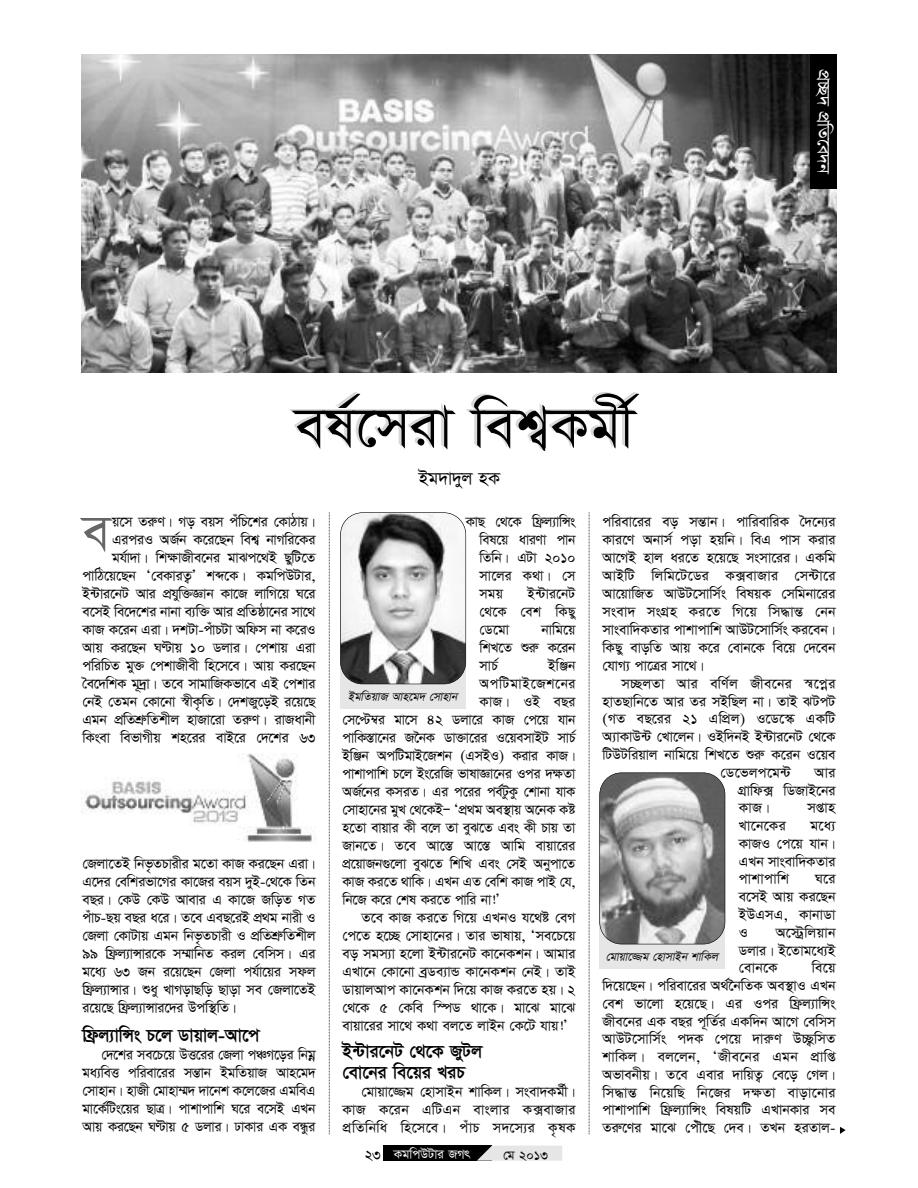
<style>
.page{position:relative;width:918px;height:1188px;background:#fff}
.page>*{position:absolute;margin:0;border:0;box-sizing:border-box;transform-origin:0 0}
.t1{font:67.5px "Sutonny MJ";color:#000}
.t2{font:700 21px/21px "Sutonny MJ";color:#000}
.t3{font:21px "Sutonny MJ";color:#fff}
.t4{font:21px "Sutonny MJ";color:#000}
.t5{font:16.5px/18px "Sutonny MJ";letter-spacing:-.01em;color:#000;text-align:justify}
.t6{font:16.5px/18px "Sutonny MJ";letter-spacing:.01em;color:#000}
.t7{font:16.5px "Sutonny MJ";letter-spacing:.02em;color:#000}
.t8{font:16.5px "Sutonny MJ";letter-spacing:.04em;color:#000}
.t9{font:15px "Sutonny MJ";color:#fff}
.t10{font:15px "Sutonny MJ";color:#000}
.t11{font:italic 13.5px "Sutonny MJ";color:#000}
.s1{font-size:16.5px;color:#000}
</style>
<div class="page">
<svg style="left:80px;top:518px;width:33px;height:34px"></svg>
<svg style="left:589px;top:512px;width:1px;height:623px"></svg>
<svg style="left:329px;top:512px;width:1px;height:623px"></svg>
<svg style="left:840px;top:1127px;width:6px;height:7px"></svg>
<div style="left:384px;top:1146px;width:108px;height:15px;background:#000"></div>
<svg style="left:477px;top:1146px;width:85px;height:15px"></svg>
<img style="left:81px;top:54px;width:756px;height:319px">
<div style="left:810px;top:54px;width:27px;height:135px;background:#000"></div>
<img style="left:81px;top:754px;width:235px;height:88px">
<div style="left:340px;top:538px;width:126px;height:170px;background:#e6e6e6"></div>
<img style="left:340px;top:513px;width:126px;height:171px;border-radius:22px">
<div style="left:340px;top:512px;width:126px;height:172px;border:1px solid #000;border-radius:22px"></div>
<div style="left:599px;top:798px;width:126px;height:171px;background:#e6e6e6"></div>
<img style="left:600px;top:773px;width:125px;height:171px;border-radius:22px">
<div style="left:599px;top:772px;width:126px;height:172px;border:1px solid #000;border-radius:22px"></div>
<h1 class="t1" style="left:295px;top:390px;width:341px">EL©‡MIV WEK¦KGX©</h1>
<p class="t4" style="left:419px;top:467px;width:83px">BG`V`YJ NK</p>
<p class="t3" style="left:835px;top:70px;width:108px;rotate:90deg">CÖ”Q` CÖWZ‡E`B</p>
<p class="t5" style="left:83px;top:514px;width:234px;text-align:right">Q‡M ZIÆY| MO EQM CWUP‡KI †KVVVQ| GICII ARB© K‡I‡QB WEK¦ BVMWI‡KI<br>GHV© `V| WK¶VRXE‡BI GVSC‡_B QWYU‡Z CVWV‡Q‡QB Ô†EKVIZÕ¡ KÃ‡K| KGWCDUVI, B›UVI‡BU AVI CHÖWY³ÁVB KV‡R JVWM‡Q N‡I E‡MB WE‡`‡KI BVBV E¨W³ AVI CWÖZÔV‡BI MV‡_ KVR K‡IB GIV| `KUV-CVUPUV AWDM BV K‡II AVQ KI‡QB NÈVQ 10 WJVI| †CKVQ GIV CWIWPZ G³Y †CKVRXEX WN‡M‡E| AVQ KI‡QB ˆE‡`WKK G`~ Vª| Z‡E MVGVWRKFV‡E GB †CKVI †BB †ZGB †KV‡BV ¯X^ KW…Z| †`KR‡YOB I‡Q‡Q GGB CWÖZKÆÖWZKXJ NVRV‡IV ZIÆY| IVRAVBX WKSEV WEFVMXQ KN‡II EVB‡I †`‡KI 63</p>
<p class="t5" style="left:83px;top:856px;width:235px">†RJV‡ZB WBFZ… PVIXI G‡ZV KVR KI‡QB GIV| G‡`I †EWKIFV‡MI KV‡RI EQM `BY -†_‡K WZB EQI| †KD †KD AVEVI G KV‡R RWOZ MZ CVUP-QQ EQI A‡I| Z‡E GEQ‡IB C_ÖG BVIX I †RJV †KVUVQ GGB WBFZ… PVIX I CWÖZKÆÖWZKXJ 99 WDJ«¨VÝVI‡K M¤§VWBZ KIJ †EWMM| GI G‡A¨ 63 RB I‡Q‡QB †RJV CHV© ‡QI MDJ WDJ«¨VÝVI| ÏAYLVMOVQWO QVOV ME †RJV‡ZB I‡Q‡Q WDJ«¨VÝVI‡`I DCW¯W’ Z|</p>
<p class="t2" style="left:83px;top:1026px;width:179px">WD«J¨VWÝS P‡J WVQVJ-AV‡C</p>
<p class="t5" style="left:83px;top:1046px;width:235px;text-indent:19px">†`‡KI ME‡P‡Q DË‡II †RJV CÂM‡OI WBGŒ GA¨WEË CWIEV‡II MŠVÍB BGWZQVR AVN‡G` †MVNVB| NVRX †GVNV¤§` `V‡BK K‡J‡RI GGWEG GV‡KW© US‡QI QVÎ| CVKVCVWK N‡I E‡MB GLB AVQ KI‡QB NÈVQ 5 WJVI| XVKVI GK EÜIZ</p>
<p class="t5" style="left:480px;top:514px;width:97px;text-indent:-14px">KVQ †_‡K WDJ«¨VWÝS WEL‡Q AVIYV CVB WZWB| GUV 2010<br>MV‡JI K_V| †M MGQ</p>
<p class="t6" style="left:480px;top:586px;width:102px;text-indent:48px">B›UVI‡BU †_‡K †EK WKQY †W‡GV</p>
<p class="t5" style="left:480px;top:622px;width:97px;text-indent:62px">BVWG‡Q WKL‡Z ÏIÆ K‡IB MVP©</p>
<p class="t5" style="left:548px;top:658px;width:29px">BWÄB</p>
<p class="t8" style="left:480px;top:675px;width:97px">ACWUGVB‡RK‡BI</p>
<p class="t5" style="left:480px;top:694px;width:97px">KVR| IB EQI</p>
<p class="t5" style="left:343px;top:712px;width:234px">†M‡Þ¤I^ GV‡M 42 WJV‡I KVR †C‡Q HVB</p>
<p class="t5" style="left:343px;top:730px;width:235px">CVWK¯VÍ‡BI R‰BK WV³V‡II I‡QEMVBU MVP©</p>
<p class="t5" style="left:343px;top:748px;width:234px">BWÄB ACWUGVB‡RKB (GMBI) KIVI KVR|</p>
<p class="t5" style="left:343px;top:766px;width:234px">CVKVCVWK P‡J BS‡IWR FVLVÁV‡BI ICI `¶ZV</p>
<p class="t5" style="left:343px;top:784px;width:234px">AR‡© BI KMIZ| GI C‡II CEU© KZ Z†KVBV HVK</p>
<p class="t5" style="left:343px;top:802px;width:234px">†MVNV‡BI GLY †_‡KBÑ ÔC_ÖG AE¯V’ Q A‡BK KÓ</p>
<p class="t5" style="left:343px;top:820px;width:234px">N‡ZV EVQVI KX E‡J ZV ESY ‡Z GES KX PVQ ZV</p>
<p class="t5" style="left:343px;top:838px;width:234px">RVB‡Z| Z‡E AV‡¯ÍAV‡¯ÍAVWG EVQV‡II</p>
<p class="t5" style="left:343px;top:856px;width:234px">C‡ÖQVRB¸‡JV ESY ‡Z WKWL GES †MB ABCY V‡Z</p>
<p class="t5" style="left:343px;top:874px;width:234px">KVR KI‡Z _VWK| GLB GZ †EWK KVR CVB †H,</p>
<p class="t5" style="left:343px;top:892px;width:158px">WB‡R K‡I †KL KI‡Z CVWI BV!Õ</p>
<p class="t5" style="left:361px;top:910px;width:216px">Z‡E KVR KI‡Z WM‡Q GLBI H‡_Ó †EM</p>
<p class="t5" style="left:343px;top:928px;width:234px">†C‡Z N‡”Q †MVNV‡BI| ZVI FVLVQ, ÔME‡P‡Q</p>
<p class="t5" style="left:343px;top:946px;width:234px">EO MGM¨V N‡JV B›UVI‡BU KV‡BKKB| AVGVI</p>
<p class="t5" style="left:343px;top:964px;width:234px">GLV‡B †KV‡BV EªWE¨VÛ KV‡BKKB †BB| ZVB</p>
<p class="t5" style="left:343px;top:982px;width:234px">WVQVJAVC KV‡BKKB W`‡Q KVR KI‡Z NQ| 2</p>
<p class="t5" style="left:343px;top:1000px;width:234px">†_‡K 5 †KWE W¯ÚW _V‡K| GV‡S GV‡S</p>
<p class="t5" style="left:343px;top:1018px;width:226px">EVQV‡II MV‡_ K_V EJ‡Z JVBB †K‡U HVQ!Õ</p>
<p class="t2" style="left:343px;top:1041px;width:141px">B›UVI‡BU †_‡K RYUJ †EV‡BI WE‡QI LIP</p>
<p class="t5" style="left:343px;top:1083px;width:234px;text-indent:19px">†GVQV‡¾G †NVMVBB KVWKJ| MSEV`KG©X| KVR K‡IB GWUGB EVSJVI K·EVRVI CÖWZWBWA WN‡M‡E| CUVP M`‡M¨I K…LK</p>
<p class="t11" style="left:349px;top:687px;width:111px">BGWZQVR AVN‡G` †MVNVB</p>
<p class="t9" style="left:365px;top:1146px;width:107px"><span class="s1">23</span> KGWCDUVI RMR</p>
<p class="t10" style="left:503px;top:1147px;width:46px">†G 2013</p>
<p class="t5" style="left:603px;top:514px;width:234px">CWIEV‡II EO MŠÍVB| CVWIEVWIK ˆ`‡B¨I KVI‡Y ABVM© COV NQWB| WEG CVM KIVI AV‡MB NVJ AI‡Z N‡Q‡Q MSMV‡II| GKWG AVBWU WJWG‡U‡WI K·EVRVI †M›UV‡I AV‡QVWRZ AVDU‡MVWM©S WELQK †MWGBV‡II MSEV` MSMÖN KI‡Z WM‡Q WM×VŠÍ †BB MVSEVW`KZVI CVKVCVWK AVDU‡MVWM©S KI‡EB| WKQY EVOWZ AVQ K‡I †EVB‡K WE‡Q †`‡EB †HVM¨ CV‡ÎI MV‡_|</p>
<p class="t7" style="left:621px;top:675px;width:216px">M”QJZV AVI EWY©J RXE‡BI ¯^‡CŒI</p>
<p class="t5" style="left:603px;top:693px;width:234px">NVZQVWB‡Z AVI ZI MBWQJ BV| ZVB SUCU</p>
<p class="t6" style="left:603px;top:711px;width:234px">(MZ EQ‡II 21 GWCÖJ) I‡W‡¯‹ GKWU</p>
<p class="t5" style="left:603px;top:729px;width:234px">A¨VKVD›U †LV‡JB| IBW`BB B›UVI‡BU †_‡K</p>
<p class="t5" style="left:603px;top:746px;width:234px">WUDUWIQVJ BVWG‡Q WKL‡Z ÏIÆ K‡IB I‡QE</p>
<p class="t5" style="left:721px;top:764px;width:72px">†W‡FJC‡G›U</p>
<p class="t5" style="left:739px;top:764px;width:98px;text-indent:76px">AVI MÖVWD· WWRVB‡BI KVR|</p>
<p class="t5" style="left:807px;top:800px;width:30px">MßVN</p>
<p class="t5" style="left:739px;top:818px;width:48px">LV‡B‡KI</p>
<p class="t5" style="left:739px;top:818px;width:98px;text-indent:72px">G‡A¨ KVRI †C‡Q HVB| GLB MVSEVW`KZVI CVKVCVWK</p>
<p class="t5" style="left:739px;top:871px;width:98px;text-indent:76px">N‡I E‡MB AVQ KI‡QB BDGMG, KVBVWV I</p>
<p class="t5" style="left:739px;top:924px;width:98px;text-indent:37px">A‡÷ªWJQVB WJVI| B‡ZVG‡A¨B †EVB‡K</p>
<p class="t11" style="left:606px;top:947px;width:114px">†GVQV‡¾G †NVMVBB KVWKJ</p>
<p class="t5" style="left:603px;top:960px;width:234px;text-indent:209px">WE‡Q W`‡Q‡QB| CWIEV‡II A_©‰BWZK AE¯’VI GLB †EK FV‡JV N‡Q‡Q| GI ICI WD«J¨VWÝS RXE‡BI GK EQI C~WZ©I GKW`B AV‡M †EWMM AVDU‡MVWM©S C`K †C‡Q `VIÆY D”Q¡WMZ KVWKJ| EJ‡JB, ÔRXE‡BI GGB CÖVWß AFVEBXQ| Z‡E GEVI `VWQZ¡ †E‡O †MJ| WM×VŠÍ WB‡QWQ WB‡RI `¶ZV EVOV‡BVI CVKVCVWK WD«J¨VWÝS WELQWU GLVBKVI ME ZIÆ‡YI GV‡S †CUŠ‡Q †`E| ZLB NIZVJ-</p>
</div>
